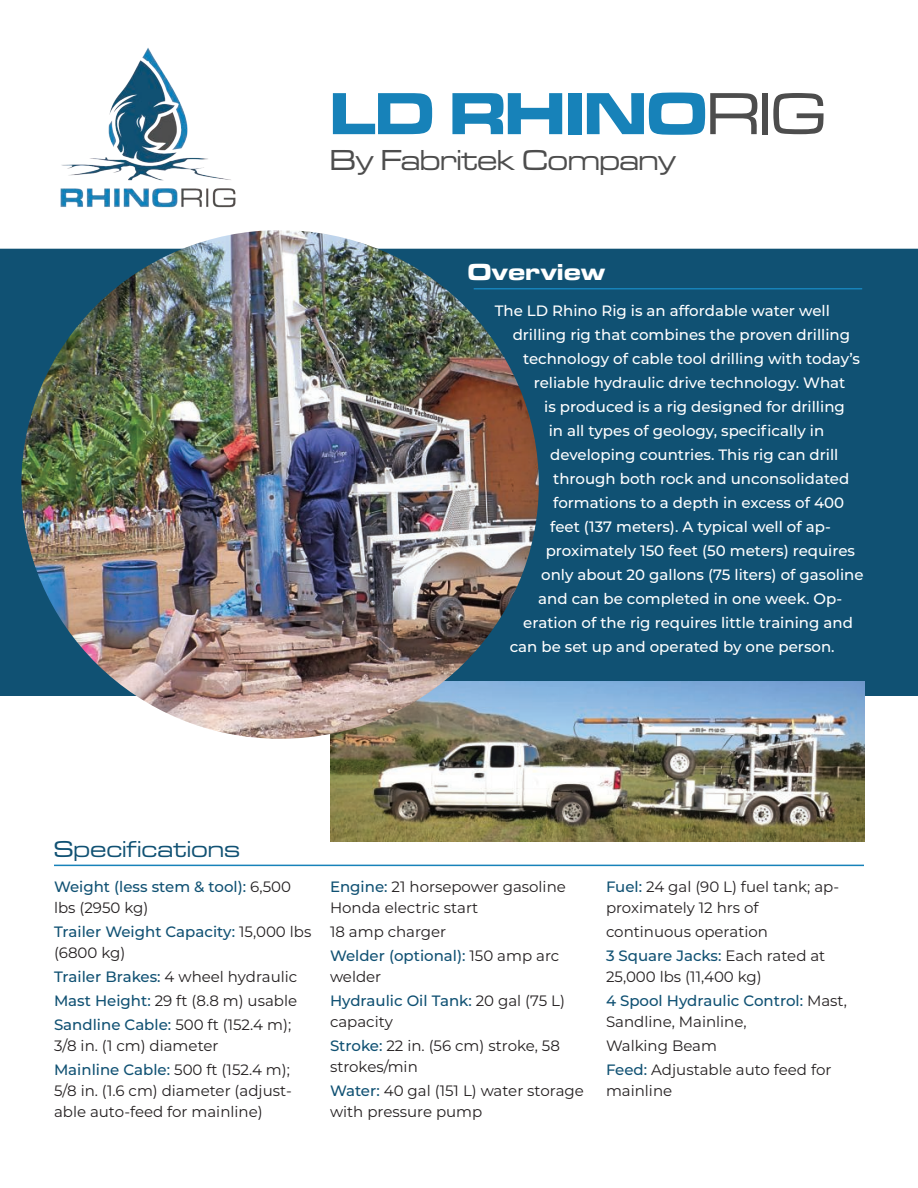
<style>
.page{position:relative;width:918px;height:1188px;background:#fff}
.page>*{position:absolute;margin:0;border:0;box-sizing:border-box;transform-origin:0 0}
.t1{font:61.5px "Microgramma D Bold Exte";color:#1782b9}
.t2{font:500 30px "Microgramma Ext D";color:#4d4d4d}
.t3{font:500 24px "Microgramma Ext D";letter-spacing:.025em;color:#105173}
.t4{font:24px "Microgramma D Bold Exte";letter-spacing:.025em;color:#fff}
.t5{font:15px/24px "Montserrat";color:#231f20}
.t6{font:500 15px "Montserrat";color:#fff}
.t7{font:500 15px/21px "Montserrat";color:#105173}
.s1{font-family:"Microgramma Ext D";font-weight:500;color:#4d4d4d}
.s2{font-weight:400;color:#231f20}
.s3{font-weight:500;color:#105173}
</style>
<div class="page">
<div style="left:0;top:249px;width:918px;height:447px;background:#105173"></div>
<img style="left:60px;top:48px;width:176px;height:160px">
<hr style="left:474px;top:288px;width:388px;height:1px;background:#1782b9">
<img style="left:330px;top:682px;width:535px;height:160px">
<img style="left:21px;top:230px;width:518px;height:509px">
<hr style="left:54px;top:865px;width:810px;height:1px;background:#1782b9">
<h1 class="t1" style="left:330px;top:72px;width:497px">LD RHINO<span class="s1">RIG</span></h1>
<h2 class="t2" style="left:330px;top:141px;width:347px">By Fabritek Company</h2>
<h3 class="t4" style="left:468px;top:256px;width:139px">Overview</h3>
<p class="t6" style="left:495px;top:301px;width:337px">The LD Rhino Rig is an affordable water well</p>
<p class="t6" style="left:513px;top:325px;width:339px">drilling rig that combines the proven drilling</p>
<p class="t6" style="left:523px;top:349px;width:338px">technology of cable tool drilling with today’s</p>
<p class="t6" style="left:534px;top:373px;width:313px">reliable hydraulic drive technology. What</p>
<p class="t6" style="left:544px;top:397px;width:302px">is produced is a rig designed for drilling</p>
<p class="t6" style="left:549px;top:421px;width:277px">in all types of geology, specifically in</p>
<p class="t6" style="left:550px;top:445px;width:290px">developing countries. This rig can drill</p>
<p class="t6" style="left:553px;top:469px;width:298px">through both rock and unconsolidated</p>
<p class="t6" style="left:553px;top:493px;width:292px">formations to a depth in excess of 400</p>
<p class="t6" style="left:550px;top:517px;width:282px">feet (137 meters). A typical well of ap-</p>
<p class="t6" style="left:546px;top:541px;width:311px">proximately 150 feet (50 meters) requires</p>
<p class="t6" style="left:541px;top:565px;width:324px">only about 20 gallons (75 liters) of gasoline</p>
<p class="t6" style="left:538px;top:589px;width:306px">and can be completed in one week. Op-</p>
<p class="t6" style="left:523px;top:613px;width:331px">eration of the rig requires little training and</p>
<p class="t6" style="left:510px;top:637px;width:327px">can be set up and operated by one person.</p>
<h3 class="t3" style="left:54px;top:834px;width:187px">Specifications</h3>
<p class="t7" style="left:54px;top:876px;width:239px">Weight (less stem &amp; tool): <span class="s2">6,500 lbs (2950 kg)</span></p>
<p class="t7" style="left:54px;top:921px;width:259px">Trailer Weight Capacity: <span class="s2">15,000 lbs (6800 kg)</span></p>
<p class="t5" style="left:54px;top:964px;width:245px;text-align:justify"><span class="s3">Trailer Brakes:</span> 4 wheel hydraulic <span class="s3">Mast Height:</span> 29 ft (8.8 m) usable <span class="s3">Sandline Cable:</span> 500 ft (152.4 m);</p>
<p class="t5" style="left:54px;top:1033px;width:238px">3/8 in. (1 cm) diameter<br><span class="s3">Mainline Cable:</span> 500 ft (152.4 m);</p>
<p class="t5" style="left:54px;top:1080px;width:239px;line-height:21px">5/8 in. (1.6 cm) diameter (adjust&shy;able auto-feed for mainline)</p>
<p class="t5" style="left:330px;top:876px;width:237px;line-height:21px"><span class="s3">Engine:</span> 21 horsepower gasoline<br>Honda electric start</p>
<p class="t5" style="left:330px;top:919px;width:231px">18 amp charger<br><span class="s3">Welder (optional):</span> 150 amp arc</p>
<p class="t7" style="left:330px;top:964px;width:236px;line-height:24px"><span class="s2">welder<br></span>Hydraulic Oil Tank: <span class="s2">20 gal (75 L)</span></p>
<p class="t5" style="left:330px;top:1009px;width:232px">capacity<br><span class="s3">Stroke:</span> 22 in. (56 cm) stroke, 58</p>
<p class="t5" style="left:330px;top:1054px;width:255px">strokes/min<br><span class="s3">Water:</span> 40 gal (151 L) water storage</p>
<p class="t5" style="left:330px;top:1099px;width:154px">with pressure pump</p>
<p class="t5" style="left:606px;top:876px;width:235px;line-height:21px"><span class="s3">Fuel:</span> 24 gal (90 L) fuel tank; ap&shy;proximately 12 hrs of</p>
<p class="t5" style="left:606px;top:919px;width:221px">continuous operation<br><span class="s3">3 Square Jacks:</span> Each rated at</p>
<p class="t5" style="left:606px;top:964px;width:242px">25,000 lbs (11,400 kg)<br><span class="s3">4 Spool Hydraulic Control:</span> Mast,</p>
<p class="t5" style="left:606px;top:1009px;width:227px">Sandline, Mainline,<br>Walking Beam<br><span class="s3">Feed:</span> Adjustable auto feed for</p>
<p class="t5" style="left:606px;top:1078px;width:68px">mainline</p>
</div>
